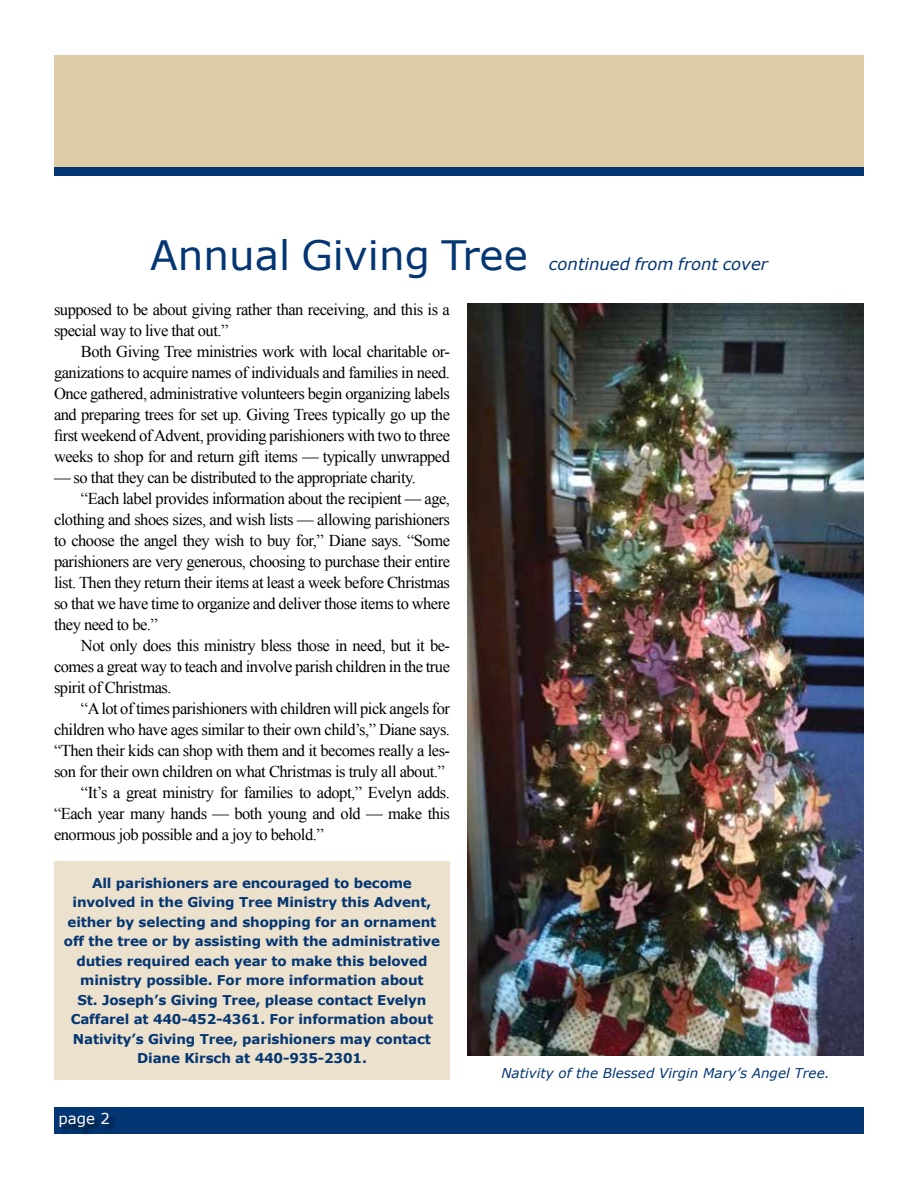
<style>
.page{position:relative;width:918px;height:1188px;background:#fff}
.page>*{position:absolute;margin:0;border:0;box-sizing:border-box;transform-origin:0 0}
.t1{font:40.5px "Verdana";color:#043673}
.t2{font:16.5px/21px "Times New Roman";letter-spacing:-.03em;color:#000}
.t3{font:italic 16.5px "Verdana";color:#043673}
.t4{font:15px "Verdana";color:#fff}
.t5{font:700 13.5px/19.5px "Verdana";letter-spacing:-.01em;color:#043673;text-align:center}
.t6{font:italic 13.5px "Verdana";color:#043673}
</style>
<div class="page">
<div style="left:54px;top:1107px;width:810px;height:27px;background:#043673"></div>
<div style="left:54px;top:55px;width:810px;height:113px;background:#dfcba5"></div>
<div style="left:60px;top:1113px;width:58px;height:23px;background:#000;opacity:.65"></div>
<div style="left:54px;top:167px;width:810px;height:9px;background:#043673"></div>
<div style="left:54px;top:861px;width:396px;height:219px;background:#ece1cc"></div>
<img style="left:467px;top:304px;width:397px;height:752px">
<h1 class="t1" style="left:150px;top:228px;width:379px">Annual Giving Tree</h1>
<p class="t2" style="left:54px;top:299px;width:397px">supposed to be about giving rather than receiving, and this is a special way to live that out.”</p>
<p class="t2" style="left:54px;top:341px;width:398px;text-align:justify;text-indent:27px">Both Giving Tree ministries work with local charitable or&shy;ganizations to acquire names of individuals and families in need.<br>Once gathered, administrative volunteers begin organizing labels and preparing trees for set up. Giving Trees typically go up the first weekend of Advent, providing parishioners with two to three weeks to shop for and return gift items — typically unwrapped</p>
<p class="t2" style="left:54px;top:467px;width:363px">— so that they can be distributed to the appropriate charity.</p>
<p class="t2" style="left:81px;top:488px;width:371px">“Each label provides information about the recipient — age,</p>
<p class="t2" style="left:54px;top:509px;width:398px">clothing and shoes sizes, and wish lists — allowing parishioners</p>
<p class="t2" style="left:54px;top:530px;width:398px">to choose the angel they wish to buy for,” Diane says. “Some</p>
<p class="t2" style="left:54px;top:551px;width:398px">parishioners are very generous, choosing to purchase their entire</p>
<p class="t2" style="left:54px;top:572px;width:398px">list. Then they return their items at least a week before Christmas</p>
<p class="t2" style="left:54px;top:593px;width:398px">so that we have time to organize and deliver those items to where</p>
<p class="t2" style="left:54px;top:614px;width:105px">they need to be.”</p>
<p class="t2" style="left:81px;top:635px;width:371px">Not only does this ministry bless those in need, but it be-</p>
<p class="t2" style="left:54px;top:656px;width:398px">comes a great way to teach and involve parish children in the true</p>
<p class="t2" style="left:54px;top:677px;width:119px">spirit of Christmas.</p>
<p class="t2" style="left:81px;top:698px;width:371px">“A lot of times parishioners with children will pick angels for</p>
<p class="t2" style="left:54px;top:719px;width:398px">children who have ages similar to their own child’s,” Diane says.</p>
<p class="t2" style="left:54px;top:740px;width:398px">“Then their kids can shop with them and it becomes really a les-</p>
<p class="t2" style="left:54px;top:761px;width:392px">son for their own children on what Christmas is truly all about.”</p>
<p class="t2" style="left:81px;top:782px;width:371px">“It’s a great ministry for families to adopt,” Evelyn adds.</p>
<p class="t2" style="left:54px;top:803px;width:398px">“Each year many hands — both young and old — make this</p>
<p class="t2" style="left:54px;top:824px;width:271px">enormous job possible and a joy to behold.”</p>
<p class="t5" style="left:64px;top:873px;width:378px">All parishioners are encouraged to become involved in the Giving Tree Ministry this Advent, either by selecting and shopping for an ornament off the tree or by assisting with the administrative duties required each year to make this beloved ministry possible. For more information about<br>St. Joseph’s Giving Tree, please contact Evelyn Caffarel at 440-452-4361. For information about Nativity’s Giving Tree, parishioners may contact Diane Kirsch at 440-935-2301.</p>
<p class="t3" style="left:549px;top:253px;width:220px">continued from front cover</p>
<p class="t4" style="left:58px;top:1108px;width:53px">page 2</p>
<p class="t6" style="left:502px;top:1064px;width:330px">Nativity of the Blessed Virgin Mary’s Angel Tree.</p>
</div>
